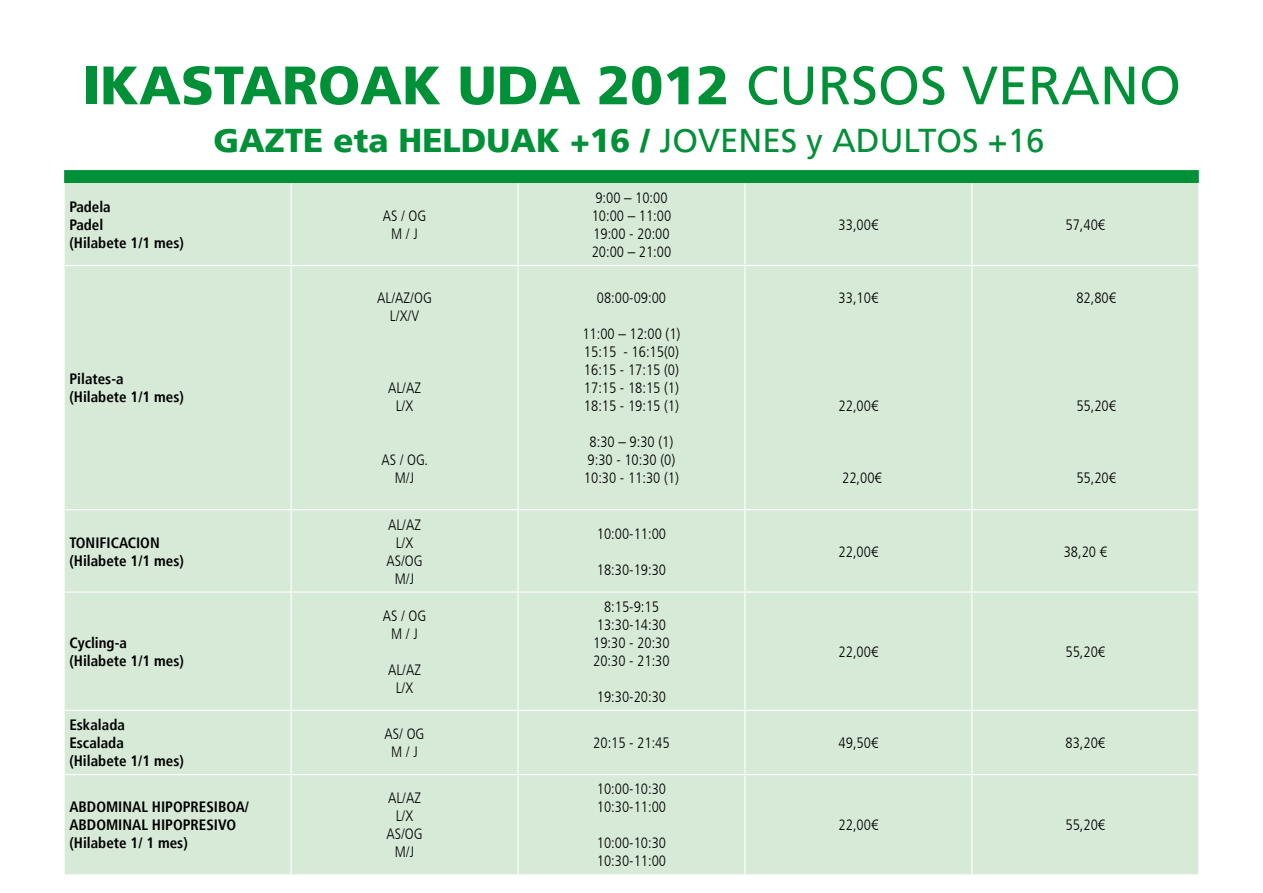
<style>
.page{position:relative;width:1263px;height:893px;background:#fff}
.page>*{position:absolute;margin:0;border:0;box-sizing:border-box;transform-origin:0 0}
.t1{font:900 54px "Frutiger LT";color:#009037}
.t2{font:900 33px "Frutiger LT";color:#009037}
.t3{font:300 condensed 15px/18px "Frutiger LT";color:#000;text-align:center}
.t4{font:700 condensed 15px/18px "Frutiger LT";color:#000}
.s1{font-weight:400}
</style>
<div class="page">
<svg style="left:64px;top:170px;width:1135px;height:13px"></svg>
<div style="left:65px;top:183px;width:1133px;height:691px;background:#d7ead7"></div>
<hr style="left:290px;top:183px;width:2px;height:82px;background:#fff">
<hr style="left:517px;top:183px;width:2px;height:82px;background:#fff">
<hr style="left:744px;top:183px;width:1px;height:82px;background:#fff">
<hr style="left:971px;top:183px;width:1px;height:82px;background:#fff">
<hr style="left:65px;top:265px;width:226px;height:1px;background:#fff">
<hr style="left:291px;top:265px;width:227px;height:1px;background:#fff">
<hr style="left:290px;top:266px;width:2px;height:243px;background:#fff">
<hr style="left:518px;top:265px;width:227px;height:1px;background:#fff">
<hr style="left:517px;top:266px;width:2px;height:243px;background:#fff">
<hr style="left:745px;top:265px;width:227px;height:1px;background:#fff">
<hr style="left:744px;top:266px;width:1px;height:243px;background:#fff">
<hr style="left:972px;top:265px;width:226px;height:1px;background:#fff">
<hr style="left:971px;top:266px;width:1px;height:243px;background:#fff">
<hr style="left:65px;top:509px;width:226px;height:1px;background:#fff">
<hr style="left:291px;top:509px;width:227px;height:1px;background:#fff">
<hr style="left:290px;top:510px;width:2px;height:81px;background:#fff">
<hr style="left:518px;top:509px;width:227px;height:1px;background:#fff">
<hr style="left:517px;top:510px;width:2px;height:81px;background:#fff">
<hr style="left:745px;top:509px;width:227px;height:1px;background:#fff">
<hr style="left:744px;top:510px;width:1px;height:81px;background:#fff">
<hr style="left:972px;top:509px;width:226px;height:1px;background:#fff">
<hr style="left:971px;top:510px;width:1px;height:81px;background:#fff">
<hr style="left:65px;top:591px;width:226px;height:2px;background:#fff">
<hr style="left:291px;top:591px;width:227px;height:2px;background:#fff">
<hr style="left:290px;top:593px;width:2px;height:117px;background:#fff">
<hr style="left:518px;top:591px;width:227px;height:2px;background:#fff">
<hr style="left:517px;top:593px;width:2px;height:117px;background:#fff">
<hr style="left:745px;top:591px;width:227px;height:2px;background:#fff">
<hr style="left:744px;top:593px;width:1px;height:117px;background:#fff">
<hr style="left:972px;top:591px;width:226px;height:2px;background:#fff">
<hr style="left:971px;top:593px;width:1px;height:117px;background:#fff">
<hr style="left:65px;top:710px;width:226px;height:1px;background:#fff">
<hr style="left:291px;top:710px;width:227px;height:1px;background:#fff">
<hr style="left:290px;top:711px;width:2px;height:63px;background:#fff">
<hr style="left:518px;top:710px;width:227px;height:1px;background:#fff">
<hr style="left:517px;top:711px;width:2px;height:63px;background:#fff">
<hr style="left:745px;top:710px;width:227px;height:1px;background:#fff">
<hr style="left:744px;top:711px;width:1px;height:63px;background:#fff">
<hr style="left:972px;top:710px;width:226px;height:1px;background:#fff">
<hr style="left:971px;top:711px;width:1px;height:63px;background:#fff">
<hr style="left:65px;top:774px;width:226px;height:1px;background:#fff">
<hr style="left:291px;top:774px;width:227px;height:1px;background:#fff">
<hr style="left:290px;top:775px;width:2px;height:99px;background:#fff">
<hr style="left:518px;top:774px;width:227px;height:1px;background:#fff">
<hr style="left:517px;top:775px;width:2px;height:99px;background:#fff">
<hr style="left:745px;top:774px;width:227px;height:1px;background:#fff">
<hr style="left:744px;top:775px;width:1px;height:99px;background:#fff">
<hr style="left:972px;top:774px;width:226px;height:1px;background:#fff">
<hr style="left:971px;top:775px;width:1px;height:99px;background:#fff">
<h1 class="t1" style="left:82px;top:53px;width:1100px">IKASTAROAK UDA 2012 <span class="s1">CURSOS VERANO</span></h1>
<h2 class="t2" style="left:213px;top:121px;width:832px">GAZTE eta HELDUAK +16 / <span class="s1">JOVENES y ADULTOS +16</span></h2>
<p class="t4" style="left:69px;top:198px;width:116px">Padela<br>Padel<br>(Hilabete 1/1 mes)</p>
<p class="t3" style="left:383px;top:207px;width:45px">AS / OG<br>M / J</p>
<p class="t4" style="left:69px;top:370px;width:116px">Pilates-a (Hilabete 1/1 mes)</p>
<p class="t3" style="left:377px;top:289px;width:56px">AL/AZ/OG<br>L/X/V</p>
<p class="t3" style="left:388px;top:379px;width:35px">AL/AZ<br>L/X</p>
<p class="t3" style="left:381px;top:451px;width:48px">AS / OG.<br>M/J</p>
<p class="t3" style="left:592px;top:189px;width:81px;text-align:left">9:00 – 10:00<br>10:00 – 11:00<br>19:00 - 20:00<br>20:00 – 21:00</p>
<p class="t3" style="left:597px;top:289px;width:71px">08:00-09:00</p>
<p class="t3" style="left:582px;top:325px;width:100px;text-align:justify">11:00 – 12:00 (1)<br>15:15 - 16:15(0)<br>16:15 - 17:15 (0)<br>17:15 - 18:15 (1)<br>18:15 - 19:15 (1)</p>
<p class="t3" style="left:584px;top:433px;width:97px">8:30 – 9:30 (1)<br>9:30 - 10:30 (0)<br>10:30 - 11:30 (1)</p>
<p class="t4" style="left:69px;top:533px;width:116px">TONIFICACION (Hilabete 1/1 mes)</p>
<p class="t4" style="left:69px;top:634px;width:116px">Cycling-a (Hilabete 1/1 mes)</p>
<p class="t3" style="left:386px;top:516px;width:38px">AL/AZ<br>L/X<br>AS/OG<br>M/J</p>
<p class="t3" style="left:597px;top:525px;width:71px">10:00-11:00</p>
<p class="t3" style="left:597px;top:561px;width:71px">18:30-19:30</p>
<p class="t3" style="left:383px;top:607px;width:45px">AS / OG<br>M / J</p>
<p class="t3" style="left:388px;top:661px;width:35px">AL/AZ<br>L/X</p>
<p class="t3" style="left:593px;top:598px;width:78px">8:15-9:15<br>13:30-14:30<br>19:30 - 20:30<br>20:30 - 21:30</p>
<p class="t3" style="left:597px;top:688px;width:71px">19:30-20:30</p>
<p class="t3" style="left:839px;top:216px;width:41px">33,00€</p>
<p class="t3" style="left:1065px;top:216px;width:41px">57,40€</p>
<p class="t3" style="left:839px;top:289px;width:41px">33,10€</p>
<p class="t3" style="left:1076px;top:289px;width:41px">82,80€</p>
<p class="t3" style="left:839px;top:397px;width:41px">22,00€</p>
<p class="t3" style="left:1076px;top:397px;width:41px">55,20€</p>
<p class="t3" style="left:842px;top:469px;width:41px">22,00€</p>
<p class="t3" style="left:1076px;top:469px;width:41px">55,20€</p>
<p class="t3" style="left:839px;top:543px;width:41px">22,00€</p>
<p class="t3" style="left:1064px;top:543px;width:45px">38,20 €</p>
<p class="t3" style="left:838px;top:643px;width:41px">22,00€</p>
<p class="t3" style="left:1065px;top:643px;width:41px">55,20€</p>
<p class="t4" style="left:69px;top:716px;width:116px">Eskalada<br>Escalada (Hilabete 1/1 mes)</p>
<p class="t3" style="left:384px;top:725px;width:42px">AS/ OG<br>M / J</p>
<p class="t3" style="left:593px;top:734px;width:78px">20:15 - 21:45</p>
<p class="t3" style="left:839px;top:734px;width:41px">49,50€</p>
<p class="t3" style="left:1065px;top:734px;width:41px">83,20€</p>
<p class="t4" style="left:69px;top:798px;width:181px">ABDOMINAL HIPOPRESIBOA/<br>ABDOMINAL HIPOPRESIVO (Hilabete 1/ 1 mes)</p>
<p class="t3" style="left:386px;top:789px;width:38px">AL/AZ<br>L/X<br>AS/OG<br>M/J</p>
<p class="t3" style="left:597px;top:780px;width:71px;text-align:left">10:00-10:30<br>10:30-11:00</p>
<p class="t3" style="left:839px;top:816px;width:41px">22,00€</p>
<p class="t3" style="left:1065px;top:816px;width:41px">55,20€</p>
<p class="t3" style="left:597px;top:834px;width:71px;text-align:left">10:00-10:30<br>10:30-11:00</p>
</div>
